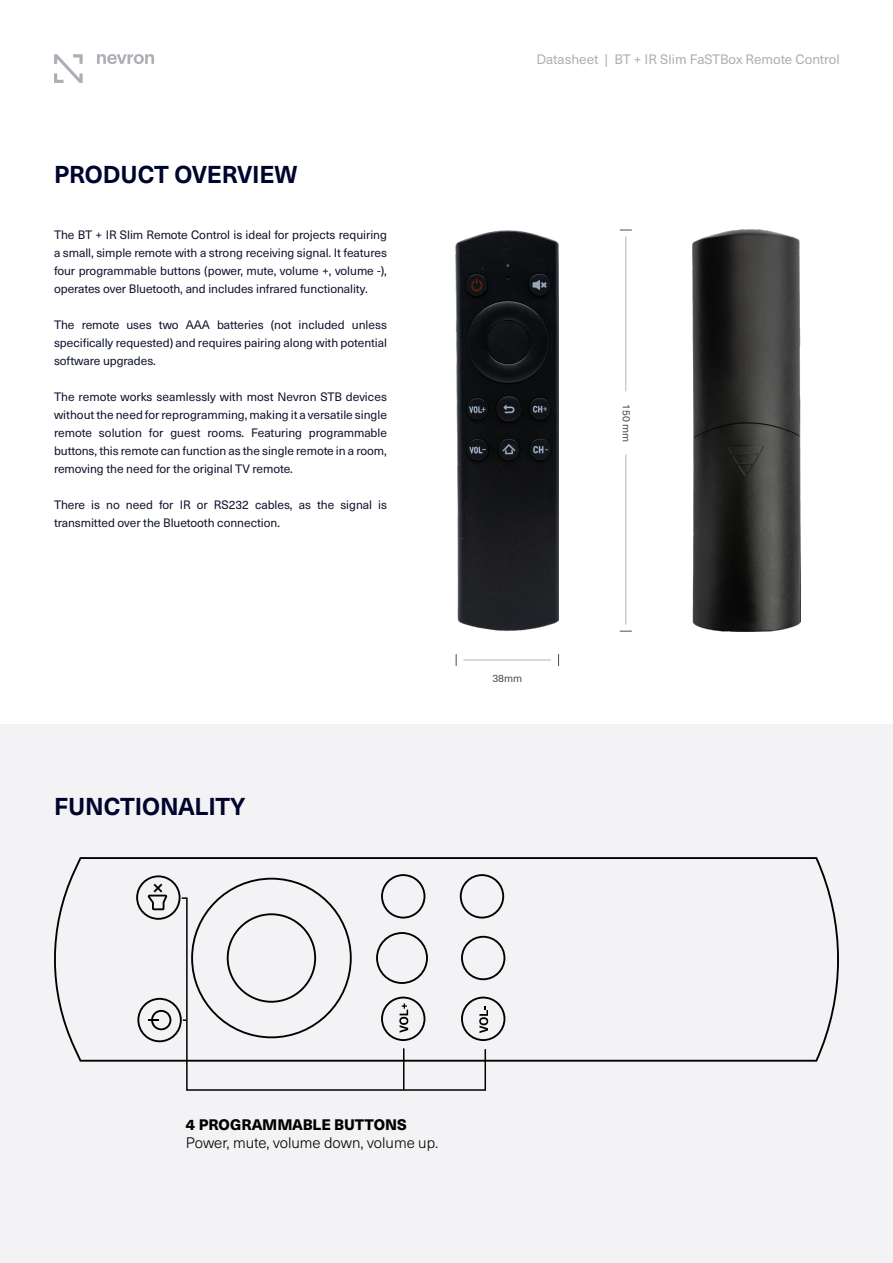
<style>
.page{position:relative;width:893px;height:1263px;background:#fff}
.page>*{position:absolute;margin:0;border:0;box-sizing:border-box;transform-origin:0 0}
.t1{font:700 24px "Neue Haas Unica Pro";color:#00052e}
.t2{font:300 15px "Neue Haas Unica Pro";color:#000}
.t3{font:800 15px "Neue Haas Unica Pro";color:#000}
.t4{font:13.5px "Neue Haas Unica Pro";color:#adafb6}
.t5{font:12px/18px "Neue Haas Unica Pro";letter-spacing:-.005em;color:#0f142d;text-align:justify}
.t6{font:10.5px "Neue Haas Unica Pro";letter-spacing:-.005em;color:#000}
</style>
<div class="page">
<div style="left:0;top:724px;width:893px;height:539px;background:#f3f3f5"></div>
<img style="left:456px;top:230px;width:103px;height:401px">
<img style="left:693px;top:230px;width:107px;height:401px">
<svg style="left:186px;top:1062px;width:301px;height:29px"></svg>
<hr style="left:484px;top:1049px;width:2px;height:42px;background:#000">
<hr style="left:403px;top:1048px;width:1px;height:42px;background:#000">
<svg style="left:54px;top:857px;width:785px;height:205px"></svg>
<svg style="left:381px;top:874px;width:44px;height:44px"></svg>
<svg style="left:460px;top:874px;width:44px;height:44px"></svg>
<svg style="left:461px;top:936px;width:44px;height:44px"></svg>
<svg style="left:376px;top:932px;width:52px;height:52px"></svg>
<svg style="left:136px;top:875px;width:216px;height:167px"></svg>
<svg style="left:381px;top:997px;width:44px;height:44px"></svg>
<svg style="left:461px;top:997px;width:44px;height:44px"></svg>
<hr style="left:463px;top:660px;width:88px;height:1px;background:#000">
<svg style="left:558px;top:654px;width:1px;height:12px"></svg>
<svg style="left:456px;top:654px;width:1px;height:12px"></svg>
<hr style="left:625px;top:454px;width:1px;height:171px;background:#000">
<hr style="left:625px;top:236px;width:1px;height:155px;background:#000">
<svg style="left:620px;top:631px;width:12px;height:1px"></svg>
<svg style="left:620px;top:230px;width:12px;height:1px"></svg>
<svg style="left:54px;top:54px;width:29px;height:29px"></svg>
<svg style="left:97px;top:54px;width:57px;height:10px"></svg>
<h1 class="t1" style="left:54px;top:160px;width:245px">PRODUCT OVERVIEW</h1>
<p class="t5" style="left:54px;top:226px;width:334px">The BT + IR Slim Remote Control is ideal for projects requiring a small, simple remote with a strong receiving signal. It features four programmable buttons (power, mute, volume +, volume -), operates over Bluetooth, and includes infrared functionality.</p>
<p class="t5" style="left:54px;top:316px;width:334px">The remote uses two AAA batteries (not included unless specifically requested) and requires pairing along with potential software upgrades.</p>
<p class="t5" style="left:54px;top:388px;width:334px">The remote works seamlessly with most Nevron STB devices without the need for reprogramming, making it a versatile single remote solution for guest rooms. Featuring programmable buttons, this remote can function as the single remote in a room, removing the need for the original TV remote.</p>
<p class="t5" style="left:54px;top:496px;width:334px">There is no need for IR or RS232 cables, as the signal is transmitted over the Bluetooth connection.</p>
<h1 class="t1" style="left:54px;top:791px;width:193px">FUNCTIONALITY</h1>
<p class="t4" style="left:536px;top:51px;width:305px">Datasheet | BT + IR Slim FaSTBox Remote Control</p>
<p class="t6" style="left:492px;top:671px;width:31px">38mm</p>
<p class="t6" style="left:633px;top:404px;width:39px;rotate:90deg">150 mm</p>
<p class="t3" style="left:186px;top:1116px;width:222px">4 PROGRAMMABLE BUTTONS</p>
<p class="t2" style="left:186px;top:1134px;width:254px">Power, mute, volume down, volume up.</p>
</div>
